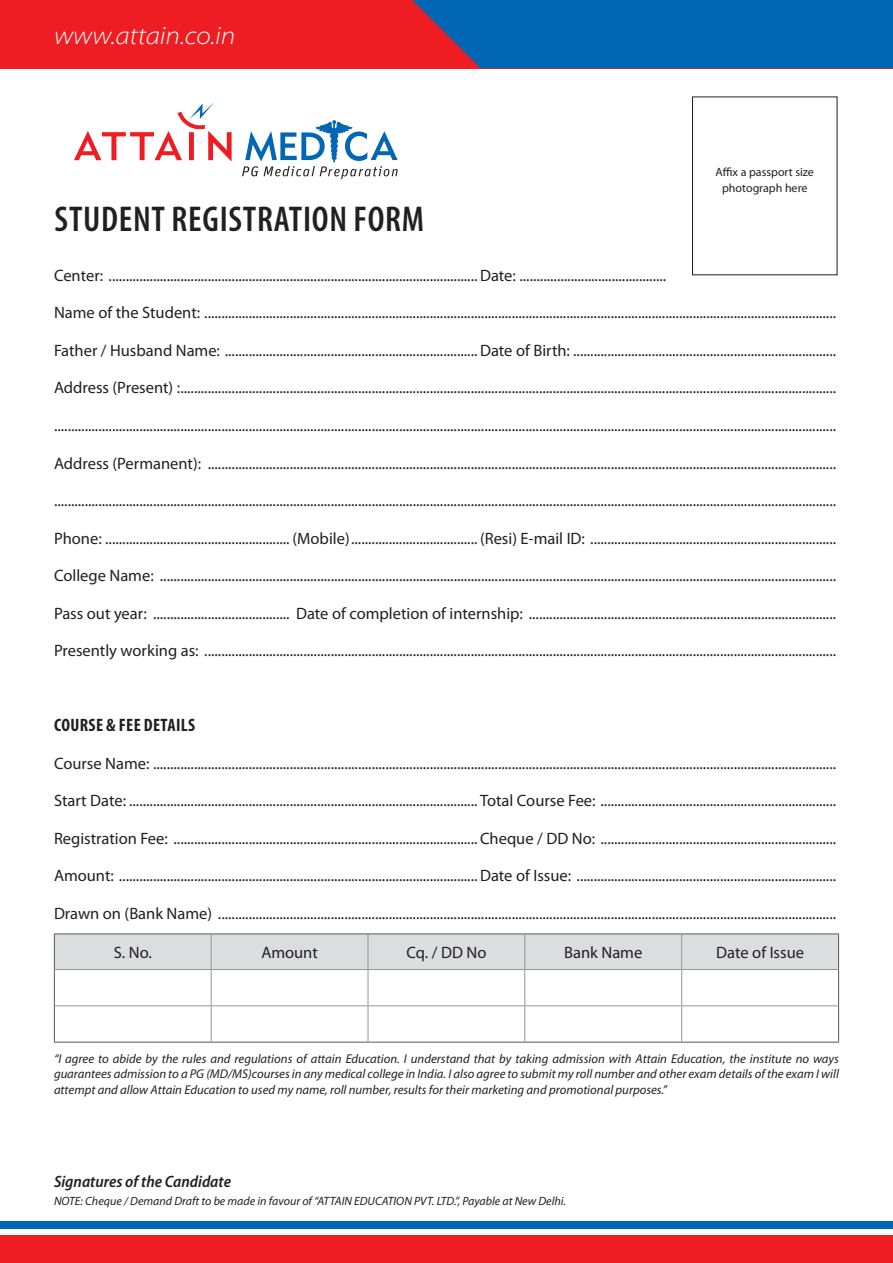
<style>
.page{position:relative;width:893px;height:1263px;background:#fff}
.page>*{position:absolute;margin:0;border:0;box-sizing:border-box;transform-origin:0 0}
.t1{font:600 condensed 36px "Myriad Pro";letter-spacing:.02em;color:#231f20}
.t2{font:italic 300 semi-expanded 25.5px "Myriad Pro";color:#fff}
.t3{font:700 condensed 18px "Myriad Pro";letter-spacing:.02em;color:#231f20}
.t4{font:16.5px "Myriad Pro";color:#231f20}
.t5{font:italic 600 semi-condensed 16.5px "Myriad Pro";color:#231f20}
.t6{font:italic 12.75px/15.3px "Myriad Pro";color:#231f20;text-align:justify}
.t7{font:italic 12px "Myriad Pro";color:#231f20}
.t8{font:12px/16.5px "Myriad Pro";color:#231f20;text-align:center}
</style>
<div class="page">
<div style="left:55px;top:934px;width:783px;height:35px;background:#dcdddf"></div>
<hr style="left:54px;top:933px;width:157px;height:1px;background:#57585a">
<hr style="left:54px;top:934px;width:1px;height:35px;background:#57585a">
<hr style="left:211px;top:933px;width:157px;height:1px;background:#57585a">
<hr style="left:368px;top:933px;width:157px;height:1px;background:#57585a">
<hr style="left:525px;top:933px;width:157px;height:1px;background:#57585a">
<hr style="left:682px;top:933px;width:157px;height:1px;background:#57585a">
<hr style="left:838px;top:934px;width:1px;height:35px;background:#57585a">
<hr style="left:54px;top:969px;width:1px;height:37px;background:#57585a">
<hr style="left:838px;top:969px;width:1px;height:37px;background:#57585a">
<hr style="left:54px;top:1006px;width:1px;height:36px;background:#57585a">
<hr style="left:838px;top:1006px;width:1px;height:36px;background:#57585a">
<hr style="left:54px;top:1042px;width:157px;height:1px;background:#57585a">
<hr style="left:211px;top:1042px;width:157px;height:1px;background:#57585a">
<hr style="left:368px;top:1042px;width:157px;height:1px;background:#57585a">
<hr style="left:525px;top:1042px;width:157px;height:1px;background:#57585a">
<hr style="left:682px;top:1042px;width:157px;height:1px;background:#57585a">
<hr style="left:211px;top:934px;width:1px;height:35px;background:#939598">
<hr style="left:368px;top:934px;width:1px;height:35px;background:#939598">
<hr style="left:524px;top:934px;width:1px;height:35px;background:#939598">
<hr style="left:681px;top:934px;width:1px;height:35px;background:#939598">
<hr style="left:211px;top:970px;width:1px;height:35px;background:#939598">
<hr style="left:368px;top:970px;width:1px;height:35px;background:#939598">
<hr style="left:524px;top:970px;width:1px;height:35px;background:#939598">
<hr style="left:681px;top:970px;width:1px;height:35px;background:#939598">
<hr style="left:211px;top:1006px;width:1px;height:36px;background:#939598">
<hr style="left:368px;top:1006px;width:1px;height:36px;background:#939598">
<hr style="left:524px;top:1006px;width:1px;height:36px;background:#939598">
<hr style="left:681px;top:1006px;width:1px;height:36px;background:#939598">
<hr style="left:55px;top:969px;width:156px;height:1px;background:#939598">
<hr style="left:211px;top:969px;width:157px;height:1px;background:#939598">
<hr style="left:368px;top:969px;width:157px;height:1px;background:#939598">
<hr style="left:525px;top:969px;width:157px;height:1px;background:#939598">
<hr style="left:682px;top:969px;width:156px;height:1px;background:#939598">
<hr style="left:55px;top:1005px;width:156px;height:1px;background:#939598">
<hr style="left:211px;top:1005px;width:157px;height:1px;background:#939598">
<hr style="left:368px;top:1005px;width:157px;height:1px;background:#939598">
<hr style="left:525px;top:1005px;width:157px;height:1px;background:#939598">
<hr style="left:682px;top:1005px;width:156px;height:1px;background:#939598">
<svg style="left:74px;top:102px;width:158px;height:59px"></svg>
<svg style="left:242px;top:120px;width:156px;height:59px"></svg>
<div style="left:0;top:0;width:893px;height:68px;background:#ee1d23"></div>
<div style="left:0;top:1235px;width:893px;height:28px;background:#ee1d23"></div>
<div style="left:0;top:1221px;width:893px;height:7px;background:#0166b3"></div>
<svg style="left:412px;top:0;width:481px;height:68px;background:#1260a8"></svg>
<h2 class="t2" style="left:54px;top:22px;width:183px">www.attain.co.in</h2>
<h1 class="t1" style="left:55px;top:199px;width:371px">STUDENT REGISTRATION FORM</h1>
<p class="t8" style="left:716px;top:163px;width:100px">Affix a passport size photograph here</p>
<p class="t4" style="left:54px;top:265px;width:614px">Center: ............................................................................................................Date: ...........................................</p>
<p class="t4" style="left:54px;top:303px;width:784px">Name of the Student: .........................................................................................................................................................................................</p>
<p class="t4" style="left:54px;top:340px;width:784px">Father / Husband Name: ..........................................................................Date of Birth: .............................................................................</p>
<p class="t4" style="left:54px;top:378px;width:784px">Address (Present) :................................................................................................................................................................................................</p>
<p class="t4" style="left:54px;top:415px;width:784px">.....................................................................................................................................................................................................................................</p>
<p class="t4" style="left:54px;top:453px;width:784px">Address (Permanent): ........................................................................................................................................................................................</p>
<p class="t4" style="left:54px;top:490px;width:784px">.....................................................................................................................................................................................................................................</p>
<p class="t4" style="left:54px;top:528px;width:784px">Phone: ...................................................... (Mobile)..................................... (Resi) E-mail ID: ........................................................................</p>
<p class="t4" style="left:54px;top:565px;width:784px">College Name: ......................................................................................................................................................................................................</p>
<p class="t4" style="left:54px;top:603px;width:784px">Pass out year: ........................................ Date of completion of internship: ..........................................................................................</p>
<p class="t4" style="left:54px;top:640px;width:784px">Presently working as: .........................................................................................................................................................................................</p>
<p class="t3" style="left:54px;top:715px;width:142px">COURSE &amp; FEE DETAILS</p>
<p class="t4" style="left:54px;top:753px;width:784px">Course Name: ........................................................................................................................................................................................................</p>
<p class="t4" style="left:54px;top:790px;width:784px">Start Date: ...................................................................................................... Total Course Fee: .....................................................................</p>
<p class="t4" style="left:54px;top:828px;width:784px">Registration Fee: ......................................................................................... Cheque / DD No: .....................................................................</p>
<p class="t4" style="left:54px;top:865px;width:784px">Amount: .........................................................................................................Date of Issue: ............................................................................</p>
<p class="t4" style="left:54px;top:903px;width:784px">Drawn on (Bank Name) .....................................................................................................................................................................................</p>
<p class="t4" style="left:114px;top:942px;width:39px">S. No.</p>
<p class="t4" style="left:261px;top:942px;width:58px">Amount</p>
<p class="t4" style="left:406px;top:942px;width:82px">Cq. / DD No</p>
<p class="t4" style="left:564px;top:942px;width:80px">Bank Name</p>
<p class="t4" style="left:716px;top:942px;width:89px">Date of Issue</p>
<p class="t6" style="left:54px;top:1051px;width:786px">“I agree to abide by the rules and regulations of attain Education. I understand that by taking admission with Attain Education, the institute no ways guarantees admission to a PG (MD/MS)courses in any medical college in India. I also agree to submit my roll number and other exam details of the exam I will attempt and allow Attain Education to used my name, roll number, results for their marketing and promotional purposes.”</p>
<p class="t5" style="left:54px;top:1172px;width:178px">Signatures of the Candidate</p>
<p class="t7" style="left:54px;top:1194px;width:514px">NOTE: Cheque / Demand Draft to be made in favour of “ATTAIN EDUCATION PVT. LTD.”, Payable at New Delhi.</p>
</div>
